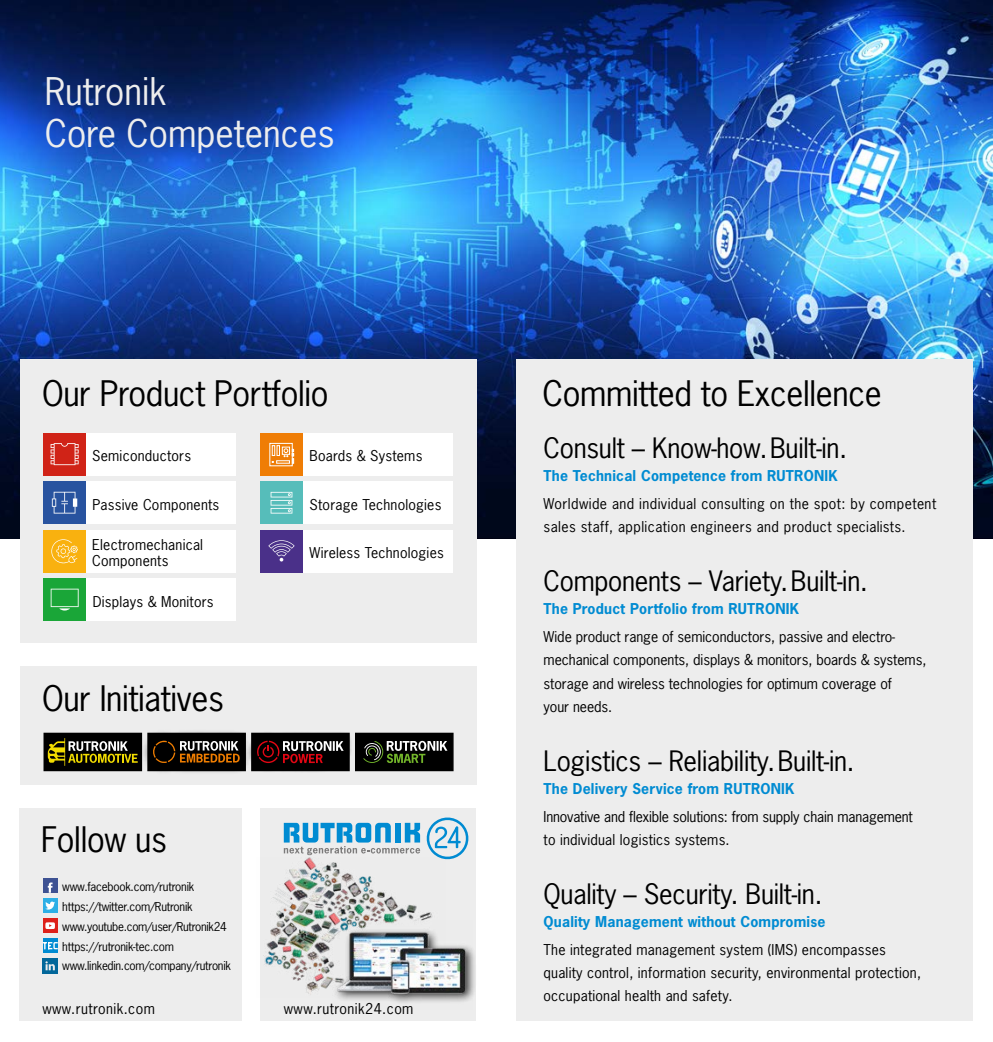
<style>
.page{position:relative;width:993px;height:1042px;background:#fff}
.page>*{position:absolute;margin:0;border:0;box-sizing:border-box;transform-origin:0 0}
.t1{font:35.88px/42px "News Gothic Std";color:#ededed}
.t2{font:33.07px "News Gothic Std";letter-spacing:-.01em;color:#000}
.t3{font:26.43px "News Gothic Std";letter-spacing:-.01em;color:#000}
.t4{font:14px/23.1px "News Gothic Std";letter-spacing:.015em;color:#000}
.t5{font:14px/23.1px "News Gothic Std";letter-spacing:-.005em;color:#000}
.t6{font:700 14px "News Gothic Std";letter-spacing:.015em;color:#008bd2}
.t7{font:14px/23.1px "News Gothic Std";letter-spacing:-.01em;color:#000}
.t8{font:11.55px/19.9px "News Gothic Std";letter-spacing:-.025em;color:#000}
</style>
<div class="page">
<img style="left:0;top:0;width:992px;height:538px">
<div style="left:516px;top:359px;width:456px;height:662px;background:#ededed"></div>
<div style="left:20px;top:359px;width:456px;height:284px;background:#ededed"></div>
<div style="left:20px;top:666px;width:456px;height:118px;background:#ededed"></div>
<div style="left:43px;top:433px;width:192px;height:42px;background:#fff"></div>
<div style="left:43px;top:433px;width:43px;height:42px;background:#d02317"></div>
<svg style="left:51px;top:443px;width:28px;height:22px"></svg>
<div style="left:43px;top:481px;width:192px;height:43px;background:#fff"></div>
<div style="left:43px;top:481px;width:43px;height:43px;background:#28539f"></div>
<svg style="left:52px;top:492px;width:25px;height:21px"></svg>
<div style="left:43px;top:530px;width:192px;height:42px;background:#fff"></div>
<div style="left:43px;top:530px;width:43px;height:42px;background:#f9b10f"></div>
<svg style="left:51px;top:539px;width:27px;height:25px"></svg>
<div style="left:302px;top:433px;width:150px;height:42px;background:#fff"></div>
<div style="left:260px;top:433px;width:43px;height:42px;background:#ef7d05"></div>
<div style="left:269px;top:443px;width:23px;height:23px;border:1px solid #fff"></div>
<div style="left:276px;top:445px;width:4px;height:11px;border:1px solid #fff"></div>
<div style="left:276px;top:460px;width:14px;height:4px;border:1px solid #fff"></div>
<svg style="left:272px;top:445px;width:3px;height:18px"></svg>
<svg style="left:281px;top:446px;width:13px;height:18px"></svg>
<div style="left:43px;top:578px;width:192px;height:43px;background:#fff"></div>
<div style="left:43px;top:578px;width:43px;height:43px;background:#1aa638"></div>
<svg style="left:51px;top:589px;width:28px;height:21px"></svg>
<div style="left:302px;top:530px;width:150px;height:42px;background:#fff"></div>
<div style="left:260px;top:530px;width:43px;height:42px;background:#4a3089"></div>
<svg style="left:268px;top:540px;width:26px;height:21px"></svg>
<div style="left:302px;top:481px;width:150px;height:43px;background:#fff"></div>
<div style="left:260px;top:481px;width:43px;height:43px;background:#56bdba"></div>
<svg style="left:270px;top:492px;width:22px;height:21px"></svg>
<div style="left:140px;top:729px;width:111px;height:46px;background:#000;opacity:.75"></div>
<svg style="left:180px;top:741px;width:60px;height:21px"></svg>
<img style="left:152px;top:741px;width:23px;height:22px">
<div style="left:248px;top:731px;width:105px;height:41px;background:#000;opacity:.75"></div>
<svg style="left:257px;top:741px;width:86px;height:22px;background:#512b2d"></svg>
<div style="left:355px;top:733px;width:98px;height:38px;background:#000"></div>
<svg style="left:363px;top:741px;width:84px;height:22px"></svg>
<div style="left:43px;top:733px;width:99px;height:38px;background:#000"></div>
<svg style="left:48px;top:738px;width:90px;height:28px"></svg>
<div style="left:260px;top:808px;width:216px;height:213px;background:#ededed"></div>
<svg style="left:426px;top:817px;width:42px;height:42px"></svg>
<svg style="left:284px;top:823px;width:136px;height:32px"></svg>
<div style="left:332px;top:927px;width:145px;height:78px;background:#000;opacity:.75"></div>
<img style="left:332px;top:927px;width:140px;height:78px">
<img style="left:263px;top:857px;width:182px;height:141px">
<div style="left:20px;top:808px;width:222px;height:213px;background:#ededed"></div>
<div style="left:43px;top:878px;width:14px;height:15px;background:#3e5293"></div>
<svg style="left:48px;top:882px;width:5px;height:11px"></svg>
<div style="left:43px;top:938px;width:14px;height:15px;background:#008bd2"></div>
<svg style="left:43px;top:942px;width:14px;height:8px"></svg>
<div style="left:43px;top:898px;width:14px;height:15px;background:#2dafe6"></div>
<svg style="left:45px;top:901px;width:10px;height:8px"></svg>
<svg style="left:43px;top:958px;width:14px;height:15px"></svg>
<div style="left:43px;top:918px;width:14px;height:15px;background:#dd211a"></div>
<svg style="left:45px;top:922px;width:10px;height:7px"></svg>
<h1 class="t1" style="left:45px;top:70px;width:291px">Rutronik<br>Core Competences</h1>
<h2 class="t2" style="left:42px;top:372px;width:288px">Our Product Portfolio</h2>
<p class="t4" style="left:92px;top:444px;width:100px">Semiconductors</p>
<p class="t4" style="left:92px;top:492px;width:128px">Passive Components</p>
<p class="t4" style="left:92px;top:536px;width:112px;line-height:16.6px">Electromechanical<br>Components</p>
<p class="t4" style="left:93px;top:589px;width:122px">Displays &amp; Monitors</p>
<h2 class="t2" style="left:42px;top:677px;width:183px">Our Initiatives</h2>
<h2 class="t2" style="left:41px;top:818px;width:127px">Follow us</h2>
<p class="t8" style="left:62px;top:876px;width:170px">www.facebook.com/rutronik https://twitter.com/Rutronik www.youtube.com/user/Rutronik24 https://rutronik-tec.com www.linkedin.com/company/rutronik</p>
<p class="t4" style="left:309px;top:444px;width:114px">Boards &amp; Systems</p>
<p class="t4" style="left:309px;top:492px;width:133px">Storage Technologies</p>
<p class="t4" style="left:309px;top:541px;width:136px">Wireless Technologies</p>
<p class="t4" style="left:42px;top:997px;width:114px">www.rutronik.com</p>
<p class="t4" style="left:284px;top:997px;width:131px">www.rutronik24.com</p>
<h2 class="t2" style="left:542px;top:372px;width:341px">Committed to Excellence</h2>
<h3 class="t3" style="left:543px;top:431px;width:305px">Consult – Know-how.Built-in.</h3>
<p class="t6" style="left:543px;top:467px;width:295px">The Technical Competence from RUTRONIK</p>
<p class="t4" style="left:543px;top:492px;width:394px">Worldwide and individual consulting on the spot: by competent sales staff, application engineers and product specialists.</p>
<h3 class="t3" style="left:543px;top:564px;width:325px">Components – Variety.Built-in.</h3>
<p class="t6" style="left:543px;top:600px;width:257px">The Product Portfolio from RUTRONIK</p>
<p class="t5" style="left:543px;top:625px;width:384px">Wide product range of semiconductors, passive and electro&shy;mechanical components, displays &amp; monitors, boards &amp; systems, storage and wireless technologies for optimum coverage of<br>your needs.</p>
<h3 class="t3" style="left:543px;top:743px;width:312px">Logistics – Reliability.Built-in.</h3>
<p class="t6" style="left:543px;top:779px;width:252px">The Delivery Service from RUTRONIK</p>
<p class="t7" style="left:543px;top:804px;width:371px">Innovative and flexible solutions: from supply chain management to individual logistics systems.</p>
<h3 class="t3" style="left:543px;top:876px;width:280px">Quality – Security. Built-in.</h3>
<p class="t6" style="left:543px;top:912px;width:283px">Quality Management without Compromise</p>
<p class="t4" style="left:543px;top:937px;width:379px">The integrated management system (IMS) encompasses quality control, information security, environmental protection, occupational health and safety.</p>
</div>
